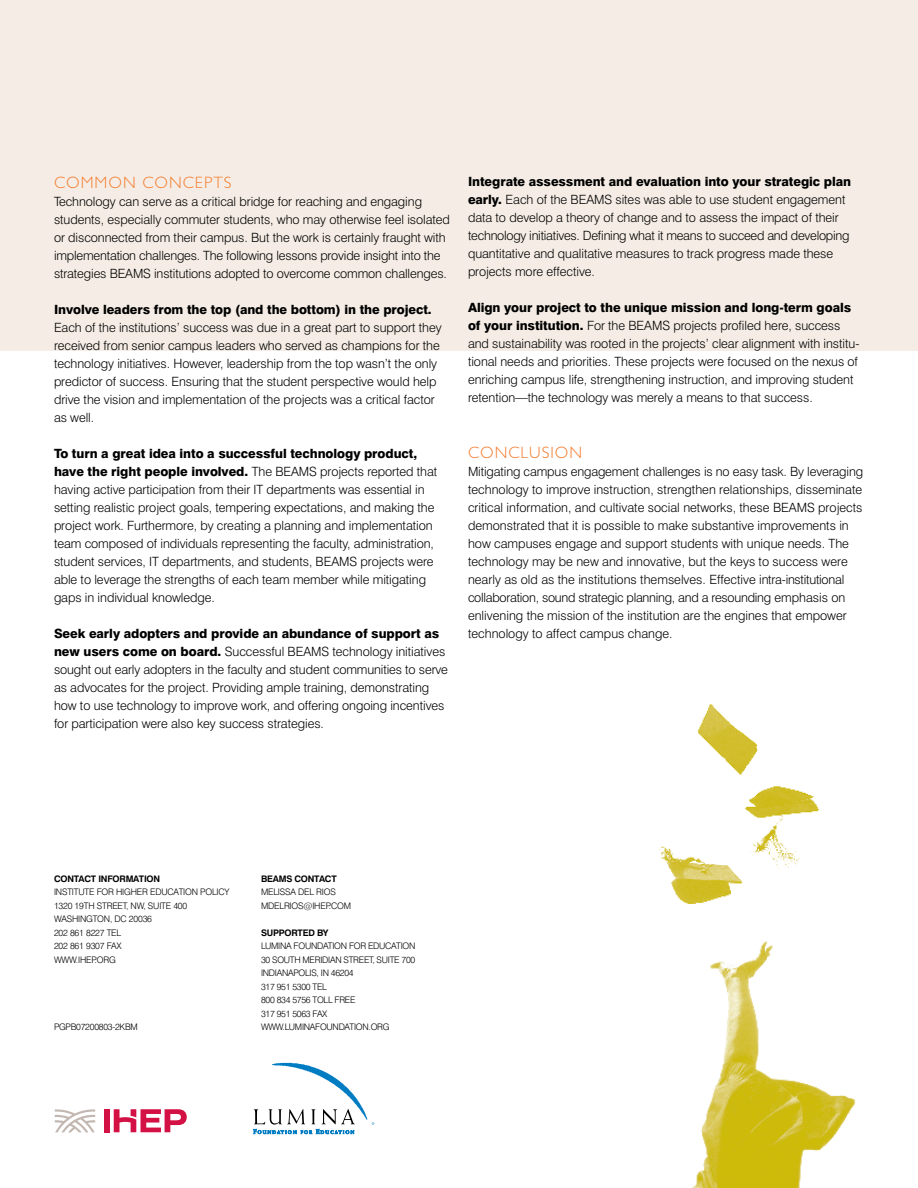
<style>
.page{position:relative;width:918px;height:1188px;background:#fff}
.page>*{position:absolute;margin:0;border:0;box-sizing:border-box;transform-origin:0 0}
.t1{font:300 16.5px "Gill Sans";letter-spacing:.06em;color:#f47d30}
.t2{font:300 12.75px/18px "Swiss 721 BT";letter-spacing:-.005em;color:#000}
.t3{font:800 12.75px "Swiss 721 BT";letter-spacing:-.005em;color:#000}
.t4{font:300 9px/13.5px "Swiss 721 BT";letter-spacing:-.02em;color:#000}
.t5{font:700 9px "Swiss 721 BT";letter-spacing:-.025em;color:#000}
.s1{font-weight:800}
</style>
<div class="page">
<div style="left:0;top:0;width:918px;height:351px;background:#f5ede5"></div>
<svg style="left:55px;top:1109px;width:40px;height:23px"></svg>
<div style="left:104px;top:1109px;width:6px;height:23px;background:#d31145"></div>
<svg style="left:114px;top:1109px;width:73px;height:23px"></svg>
<img style="left:259px;top:1062px;width:116px;height:73px">
<svg style="left:253px;top:1109px;width:102px;height:25px"></svg>
<img style="left:691px;top:941px;width:165px;height:247px">
<img style="left:659px;top:704px;width:160px;height:199px">
<p class="t1" style="left:54px;top:174px;width:179px">COMMON CONCEPTS</p>
<p class="t2" style="left:54px;top:193px;width:398px">Technology can serve as a critical bridge for reaching and engaging students, especially commuter students, who may otherwise feel isolated or disconnected from their campus. But the work is certainly fraught with implementation challenges. The following lessons provide insight into the strategies BEAMS institutions adopted to overcome common challenges.</p>
<p class="t3" style="left:54px;top:302px;width:379px">Involve leaders from the top (and the bottom) in the project.</p>
<p class="t2" style="left:54px;top:319px;width:389px">Each of the institutions’ success was due in a great part to support they received from senior campus leaders who served as champions for the technology initiatives. However, leadership from the top wasn’t the only predictor of success. Ensuring that the student perspective would help drive the vision and implementation of the projects was a critical factor as well.</p>
<p class="t2" style="left:54px;top:445px;width:385px"><span class="s1">To turn a great idea into a successful technology product, have the right people involved.</span> The BEAMS projects reported that having active participation from their IT departments was essential in setting realistic project goals, tempering expectations, and making the project work. Furthermore, by creating a planning and implementation team composed of individuals representing the faculty, administration, student services, IT departments, and students, BEAMS projects were able to leverage the strengths of each team member while mitigating gaps in individual knowledge.</p>
<p class="t2" style="left:54px;top:625px;width:395px"><span class="s1">Seek early adopters and provide an abundance of support as new users come on board.</span> Successful BEAMS technology initiatives sought out early adopters in the faculty and student communities to serve as advocates for the project. Providing ample training, demonstrating how to use technology to improve work, and offering ongoing incentives for participation were also key success strategies.</p>
<p class="t2" style="left:468px;top:173px;width:385px"><span class="s1">Integrate assessment and evaluation into your strategic plan early.</span> Each of the BEAMS sites was able to use student engagement data to develop a theory of change and to assess the impact of their technology initiatives. Defining what it means to succeed and developing quantitative and qualitative measures to track progress made these projects more effective.</p>
<p class="t2" style="left:468px;top:299px;width:393px"><span class="s1">Align your project to the unique mission and long-term goals of your institution.</span> For the BEAMS projects profiled here, success and sustainability was rooted in the projects’ clear alignment with institu&shy;tional needs and priorities. These projects were focused on the nexus of enriching campus life, strengthening instruction, and improving student retention—the technology was merely a means to that success.</p>
<p class="t1" style="left:468px;top:443px;width:116px">CONCLUSION</p>
<p class="t2" style="left:468px;top:462px;width:397px">Mitigating campus engagement challenges is no easy task. By leveraging technology to improve instruction, strengthen relationships, disseminate critical information, and cultivate social networks, these BEAMS projects demonstrated that it is possible to make substantive improvements in how campuses engage and support students with unique needs. The technology may be new and innovative, but the keys to success were nearly as old as the institutions themselves. Effective intra-institutional collaboration, sound strategic planning, and a resounding emphasis on enlivening the mission of the institution are the engines that empower technology to affect campus change.</p>
<p class="t5" style="left:54px;top:873px;width:108px">CONTACT INFORMATI ON</p>
<p class="t4" style="left:54px;top:885px;width:177px">INSTITUTE FOR HIGHER EDUCATION POLICY<br>1320 19TH STREET, NW, SUITE 400<br>WASHINGTON, DC 20036<br>202 861 8227 TEL<br>202 861 9307 FAX<br>WWW.IHEP.ORG</p>
<p class="t4" style="left:54px;top:1020px;width:85px">PGPB07200803-2KBM</p>
<p class="t5" style="left:261px;top:873px;width:47px">BEAMS CONTA</p>
<p class="t5" style="left:325px;top:873px;width:13px">CT</p>
<p class="t4" style="left:261px;top:885px;width:92px">MELISSA DEL RIOS<br>MDELRIOS@IHEP.COM</p>
<p class="t5" style="left:261px;top:927px;width:31px">SUPPORT</p>
<p class="t5" style="left:303px;top:927px;width:27px">ED BY</p>
<p class="t4" style="left:261px;top:939px;width:156px">LUMINA FOUNDATION FOR EDUCATION<br>30 South</p>
<p class="t4" style="left:303px;top:952px;width:13px">Meridian</p>
<p class="t4" style="left:344px;top:952px;width:12px">Street</p>
<p class="t4" style="left:372px;top:952px;width:15px">, Suite</p>
<p class="t4" style="left:401px;top:952px;width:15px">700</p>
<p class="t4" style="left:261px;top:966px;width:8px">Indianapolis</p>
<p class="t4" style="left:261px;top:966px;width:96px;text-indent:56px">, IN 46204<br>317 951 5300 TEL<br>800 834 5756 TOLL FREE<br>317 951 5063 FAX<br>www</p>
<p class="t4" style="left:283px;top:1020px;width:9px">.luminafoundation</p>
<p class="t4" style="left:369px;top:1020px;width:10px">.org</p>
</div>
